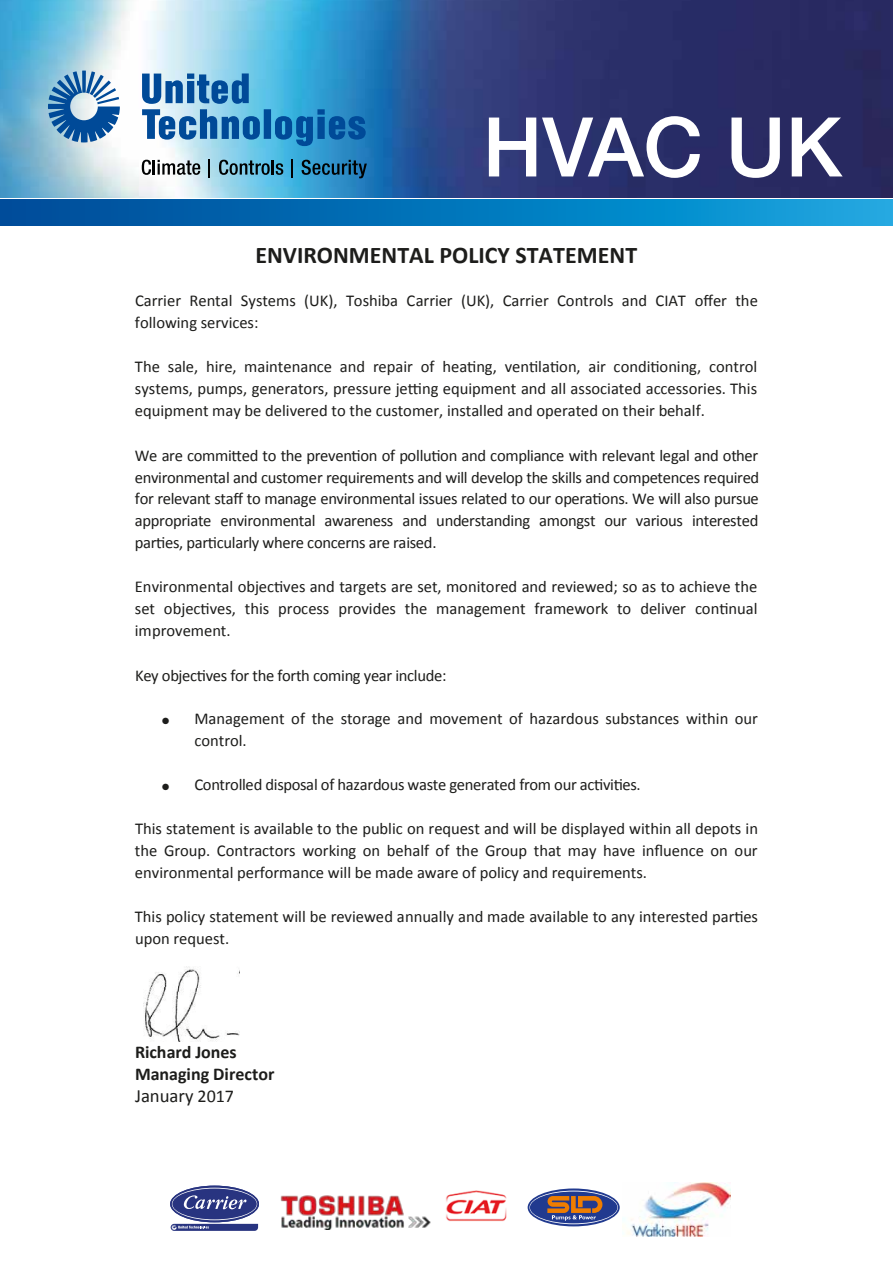
<style>
.page{position:relative;width:893px;height:1263px;background:#fff}
.page>*{position:absolute;margin:0;border:0;box-sizing:border-box;transform-origin:0 0}
.t1{font:500 82.5px "Helvetica Neue";color:#fff}
.t2{font:700 24px "Calibri";color:#1d1d1b}
.t3{font:18.75px "Calibri";color:#1d1d1b}
.t4{font:700 18px/21.8px "Calibri";color:#1d1d1b}
.t5{font:16.5px/21.9px "Calibri";letter-spacing:-.005em;color:#1d1d1b;text-align:justify}
.s1{font-size:18px}
</style>
<div class="page">
<img style="left:0;top:0;width:893px;height:198px">
<svg style="left:0;top:200px;width:893px;height:25px;background:#0577bb"></svg>
<svg style="left:48px;top:71px;width:318px;height:75px;background:#60a0cc"></svg>
<svg style="left:142px;top:160px;width:58px;height:15px"></svg>
<svg style="left:209px;top:160px;width:1px;height:18px"></svg>
<svg style="left:219px;top:160px;width:64px;height:15px"></svg>
<svg style="left:291px;top:160px;width:2px;height:18px"></svg>
<svg style="left:302px;top:160px;width:65px;height:18px"></svg>
<img style="left:144px;top:967px;width:95px;height:74px">
<svg style="left:171px;top:1224px;width:87px;height:7px"></svg>
<svg style="left:170px;top:1186px;width:89px;height:36px"></svg>
<svg style="left:172px;top:1188px;width:85px;height:32px"></svg>
<div style="left:172px;top:1188px;width:85px;height:31px;background:#283480;border-radius:50%"></div>
<svg style="left:184px;top:1195px;width:63px;height:14px"></svg>
<svg style="left:528px;top:1188px;width:92px;height:38px"></svg>
<svg style="left:529px;top:1191px;width:89px;height:33px"></svg>
<div style="left:530px;top:1191px;width:87px;height:32px;background:#213a8f;border-radius:50%"></div>
<svg style="left:547px;top:1196px;width:55px;height:25px"></svg>
<img style="left:446px;top:1190px;width:61px;height:32px">
<img style="left:280px;top:1195px;width:151px;height:34px">
<img style="left:622px;top:1182px;width:108px;height:54px">
<h1 class="t1" style="left:483px;top:98px;width:361px">HVAC UK</h1>
<h2 class="t2" style="left:255px;top:240px;width:383px">ENVIRONMENTAL POLICY STATEMENT</h2>
<p class="t5" style="left:135px;top:290px;width:624px">Carrier Rental Systems (UK), Toshiba Carrier (UK), Carrier Controls and CIAT offer the following services:</p>
<p class="t5" style="left:135px;top:356px;width:624px">The sale, hire, maintenance and repair of heating, ventilation, air conditioning, control systems, pumps, generators, pressure jetting equipment and all associated accessories. This equipment may be delivered to the customer, installed and operated on their behalf.</p>
<p class="t5" style="left:135px;top:444px;width:626px">We are committed to the prevention of pollution and compliance with relevant legal and other environmental and customer requirements and will develop the skills and competences required for relevant staff to manage environmental issues related to our operations. We will also pursue appropriate environmental awareness and understanding amongst our various interested parties, particularly where concerns are raised.</p>
<p class="t5" style="left:135px;top:576px;width:624px">Environmental objectives and targets are set, monitored and reviewed; so as to achieve the set objectives, this process provides the management framework to deliver continual improvement.</p>
<p class="t5" style="left:135px;top:664px;width:313px">Key objectives for the forth coming year include:</p>
<p class="t5" style="left:194px;top:708px;width:565px;text-indent:-32px">● Management of the storage and movement of hazardous substances within our control.</p>
<p class="t5" style="left:162px;top:774px;width:480px">● Controlled disposal of hazardous waste generated from our activities.</p>
<p class="t5" style="left:135px;top:818px;width:625px">This statement is available to the public on request and will be displayed within all depots in the Group. Contractors working on behalf of the Group that may have influence on our environmental performance will be made aware of policy and requirements.</p>
<p class="t5" style="left:135px;top:905px;width:625px">This policy statement will be reviewed annually and made available to any interested parties upon request.</p>
<p class="t4" style="left:135px;top:1041px;width:141px">Richard Jones<br>Managing Director</p>
<p class="t3" style="left:135px;top:1083px;width:101px">January <span class="s1">2017</span></p>
</div>
